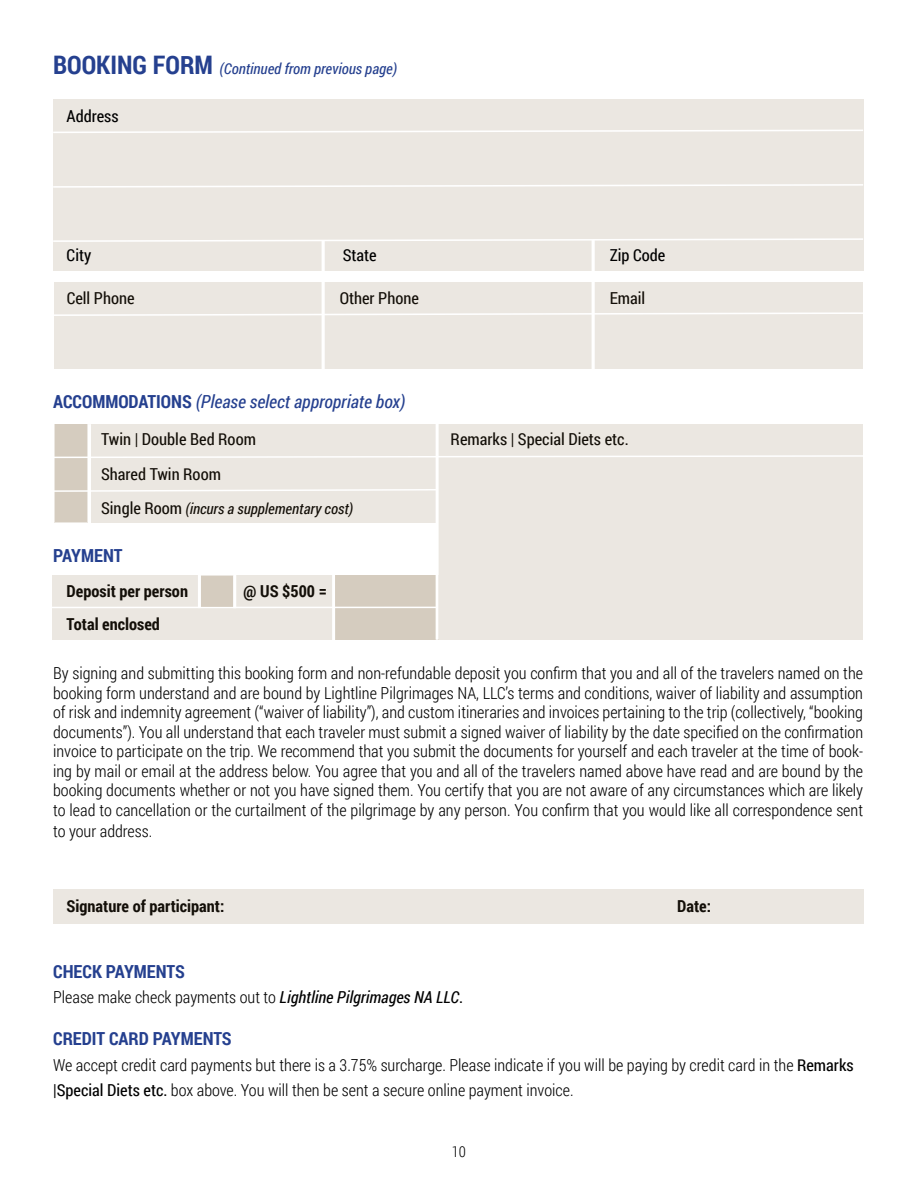
<style>
.page{position:relative;width:918px;height:1188px;background:#fff}
.page>*{position:absolute;margin:0;border:0;box-sizing:border-box;transform-origin:0 0}
.t1{font:italic 18px "Roboto Condensed";color:#25408f}
.t2{font:700 18px "Roboto Condensed";color:#25408f}
.t3{font:300 16.5px/19.5px "Roboto Condensed";color:#000;text-align:justify}
.t4{font:16.5px "Roboto Condensed";color:#000}
.t5{font:700 16.5px "Roboto Condensed";color:#000}
.t6{font:italic 15px "Roboto Condensed";color:#25408f}
.t7{font:italic 15px "Roboto Condensed";color:#000}
.t8{font:300 15px "Roboto Condensed";color:#000}
.s1{font-weight:700;font-style:normal;font-size:25.5px}
.s2{font-weight:700;font-style:normal}
.s3{font-style:normal;font-size:16.5px}
.s4{font-weight:400;font-style:italic}
.s5{font-weight:400}
</style>
<div class="page">
<div style="left:53px;top:99px;width:810px;height:172px;background:#ebe7e1"></div>
<div style="left:54px;top:282px;width:809px;height:87px;background:#ebe7e1"></div>
<hr style="left:322px;top:241px;width:3px;height:131px;background:#fff">
<svg style="left:54px;top:312px;width:809px;height:5px"></svg>
<hr style="left:592px;top:239px;width:3px;height:131px;background:#fff">
<svg style="left:53px;top:129px;width:811px;height:5px"></svg>
<svg style="left:53px;top:183px;width:811px;height:5px"></svg>
<div style="left:53px;top:889px;width:810px;height:34px;background:#ebe7e1"></div>
<svg style="left:53px;top:238px;width:811px;height:5px"></svg>
<div style="left:54px;top:424px;width:384px;height:99px;background:#ebe7e1"></div>
<div style="left:439px;top:424px;width:424px;height:216px;background:#ebe7e1"></div>
<div style="left:52px;top:575px;width:387px;height:64px;background:#ebe7e1"></div>
<div style="left:335px;top:608px;width:101px;height:32px;background:#d5ccbf"></div>
<hr style="left:332px;top:574px;width:3px;height:68px;background:#fff">
<hr style="left:198px;top:574px;width:3px;height:34px;background:#fff">
<div style="left:55px;top:425px;width:32px;height:97px;background:#d5ccbf"></div>
<svg style="left:54px;top:454px;width:809px;height:5px"></svg>
<svg style="left:54px;top:488px;width:382px;height:5px"></svg>
<hr style="left:88px;top:424px;width:3px;height:106px;background:#fff">
<div style="left:335px;top:575px;width:101px;height:32px;background:#d5ccbf"></div>
<hr style="left:436px;top:420px;width:3px;height:220px;background:#fff">
<hr style="left:46px;top:607px;width:391px;height:1px;background:#fff">
<div style="left:201px;top:576px;width:32px;height:31px;background:#d5ccbf"></div>
<hr style="left:233px;top:574px;width:3px;height:34px;background:#fff">
<p class="t6" style="left:53px;top:58px;width:345px"><span class="s1">BOOKING FORM</span> (Continued from previous page)</p>
<p class="t4" style="left:67px;top:104px;width:53px">Address</p>
<p class="t4" style="left:67px;top:244px;width:26px">City</p>
<p class="t4" style="left:343px;top:244px;width:36px">State</p>
<p class="t4" style="left:610px;top:244px;width:57px">Zip Code</p>
<p class="t4" style="left:67px;top:287px;width:69px">Cell Phone</p>
<p class="t4" style="left:340px;top:287px;width:81px">Other Phone</p>
<p class="t4" style="left:610px;top:287px;width:37px">Email</p>
<p class="t1" style="left:53px;top:389px;width:354px"><span class="s2">ACCOMMODATIONS</span> (Please select appropriate box)</p>
<p class="t4" style="left:101px;top:428px;width:156px">Twin | Double Bed Room</p>
<p class="t4" style="left:451px;top:428px;width:180px">Remarks | Special Diets etc.</p>
<p class="t4" style="left:101px;top:462px;width:121px">Shared Twin Room</p>
<p class="t7" style="left:101px;top:498px;width:254px"><span class="s3">Single Room</span> (incurs a supplementary cost)</p>
<p class="t2" style="left:53px;top:543px;width:71px">PAYMENT</p>
<p class="t5" style="left:67px;top:579px;width:123px">Deposit per person</p>
<p class="t5" style="left:244px;top:579px;width:85px">@ US $500 =</p>
<p class="t5" style="left:67px;top:612px;width:95px">Total enclosed</p>
<p class="t3" style="left:53px;top:663px;width:812px">By signing and submitting this booking form and non-refundable deposit you confirm that you and all of the travelers named on the booking form understand and are bound by Lightline Pilgrimages NA, LLC’s terms and conditions, waiver of liability and assumption of risk and indemnity agreement (“waiver of liability”), and custom itineraries and invoices pertaining to the trip (collectively, “booking documents”). You all understand that each traveler must submit a signed waiver of liability by the date specified on the confirmation invoice to participate on the trip. We recommend that you submit the documents for yourself and each traveler at the time of book&shy;ing by mail or email at the address below. You agree that you and all of the travelers named above have read and are bound by the booking documents whether or not you have signed them. You certify that you are not aware of any circumstances which are likely to lead to cancellation or the curtailment of the pilgrimage by any person. You confirm that you would like all correspondence sent</p>
<p class="t3" style="left:53px;top:820px;width:101px">to your address.</p>
<p class="t5" style="left:67px;top:894px;width:159px">Signature of participant:</p>
<p class="t5" style="left:677px;top:894px;width:36px">Date:</p>
<p class="t2" style="left:53px;top:959px;width:133px">CHECK PAYMENTS</p>
<p class="t3" style="left:53px;top:987px;width:412px">Please make check payments out to <span class="s4">Lightline Pilgrimages NA LLC</span><span class="s5">.</span></p>
<p class="t2" style="left:53px;top:1026px;width:180px">CREDIT CARD PAYMENTS</p>
<p class="t3" style="left:53px;top:1051px;width:802px;line-height:25.5px">We accept credit card payments but there is a 3.75% surcharge. Please indicate if you will be paying by credit card in the <span class="s5">Remarks |Special Diets etc.</span> box above. You will then be sent a secure online payment invoice.</p>
<p class="t8" style="left:452px;top:1141px;width:16px">10</p>
</div>
